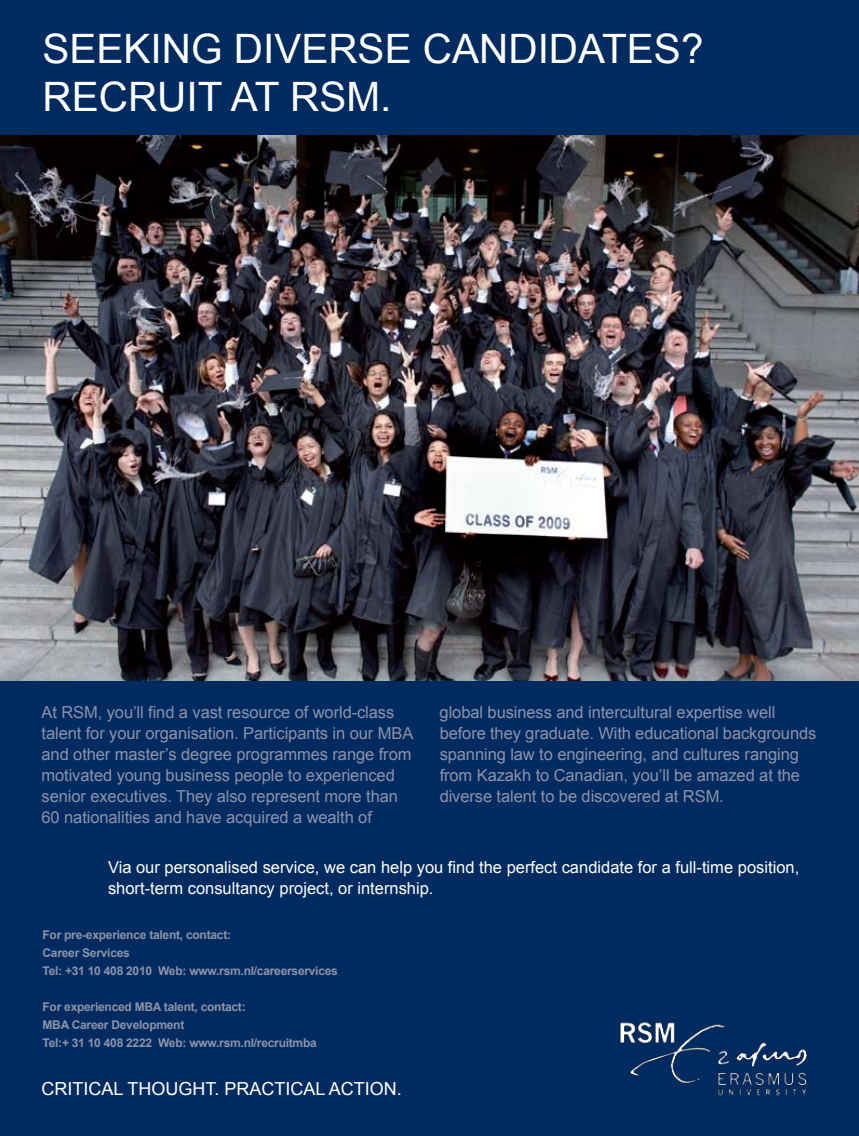
<style>
.page{position:relative;width:859px;height:1136px;background:#fff}
.page>*{position:absolute;margin:0;border:0;box-sizing:border-box;transform-origin:0 0}
.t1{font:40.5px/48px "Arial";color:#fff}
.t2{font:18px "Arial";color:#fff}
.t3{font:16.5px/21px "Arial";letter-spacing:-.005em;color:#8e92a8}
.t4{font:16.5px/21px "Arial";color:#fff}
.t5{font:700 12px/18px "Arial";letter-spacing:-.02em;color:#8e92a8}
</style>
<div class="page">
<div style="left:0;top:0;width:859px;height:1135px;background:#002b60"></div>
<img style="left:0;top:136px;width:859px;height:544px">
<img style="left:619px;top:1022px;width:188px;height:74px">
<h1 class="t1" style="left:43px;top:24px;width:662px">SEEKING DIVERSE CANDIDATES?<br>RECRUIT AT RSM.</h1>
<p class="t3" style="left:42px;top:701px;width:373px">At RSM, you’ll find a vast resource of world-class talent for your organisation. Participants in our MBA and other master’s degree programmes range from motivated young business people to experienced senior executives. They also represent more than 60 nationalities and have acquired a wealth of</p>
<p class="t3" style="left:440px;top:701px;width:378px">global business and intercultural expertise well before they graduate. With educational backgrounds spanning law to engineering, and cultures ranging from Kazakh to Canadian, you’ll be amazed at the diverse talent to be discovered at RSM.</p>
<p class="t4" style="left:108px;top:856px;width:693px">Via our personalised service, we can help you find the perfect candidate for a full-time position, short-term consultancy project, or internship.</p>
<p class="t5" style="left:43px;top:925px;width:297px">For pre-experience talent, contact:<br>Career Services<br>Tel: +31 10 408 2010 Web: www.rsm.nl/careerservices</p>
<p class="t5" style="left:43px;top:997px;width:276px">For experienced MBA talent, contact:<br>MBA Career Development<br>Tel:+ 31 10 408 2222 Web: www.rsm.nl/recruitmba</p>
<p class="t2" style="left:42px;top:1078px;width:362px">CRITICAL THOUGHT. PRACTICAL ACTION.</p>
</div>
